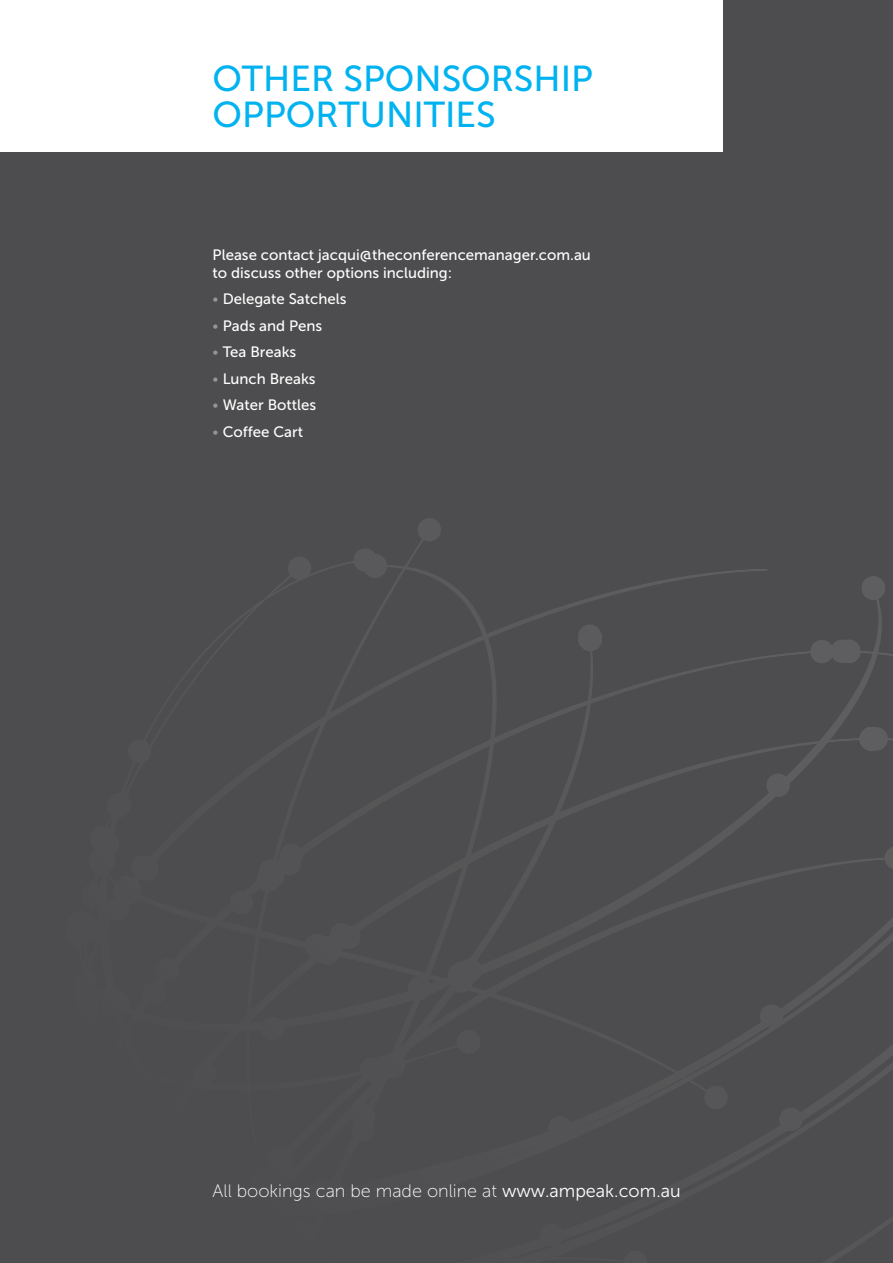
<style>
.page{position:relative;width:893px;height:1263px;background:#4d4d4f}
.page>*{position:absolute;margin:0;border:0;box-sizing:border-box;transform-origin:0 0}
.t1{font:36px/36px "Museo Sans 500";color:#00b3f0}
.t2{font:18px "Museo Sans 100";color:#fff}
.t3{font:15px/18px "Museo Sans 500";color:#fff}
.s1{font-family:"Museo Sans 300";color:#939598}
.s2{font-family:"Museo Sans 300"}
</style>
<div class="page">
<svg style="left:378px;top:573px;width:515px;height:549px"></svg>
<svg style="left:378px;top:967px;width:259px;height:155px"></svg>
<svg style="left:280px;top:549px;width:98px;height:111px"></svg>
<div style="left:0;top:0;width:723px;height:152px;background:#fff"></div>
<h1 class="t1" style="left:213px;top:61px;width:382px">OTHER SPONSORSHIP<br>OPPORTUNITIES</h1>
<p class="t3" style="left:213px;top:245px;width:380px">Please contact jacqui@theconferencemanager.com.au to discuss other options including:</p>
<p class="t3" style="left:213px;top:290px;width:135px"><span class="s1">•</span> Delegate Satchels</p>
<p class="t3" style="left:213px;top:316px;width:111px"><span class="s1">•</span> Pads and Pens</p>
<p class="t3" style="left:213px;top:343px;width:85px"><span class="s1">•</span> Tea Breaks</p>
<p class="t3" style="left:213px;top:369px;width:105px"><span class="s1">•</span> Lunch Breaks</p>
<p class="t3" style="left:213px;top:396px;width:105px"><span class="s1">•</span> Water Bottles</p>
<p class="t3" style="left:213px;top:422px;width:92px"><span class="s1">•</span> Coffee Cart</p>
<p class="t2" style="left:213px;top:1181px;width:470px">All bookings can be made online at <span class="s2">www.ampeak.com.au</span></p>
</div>
